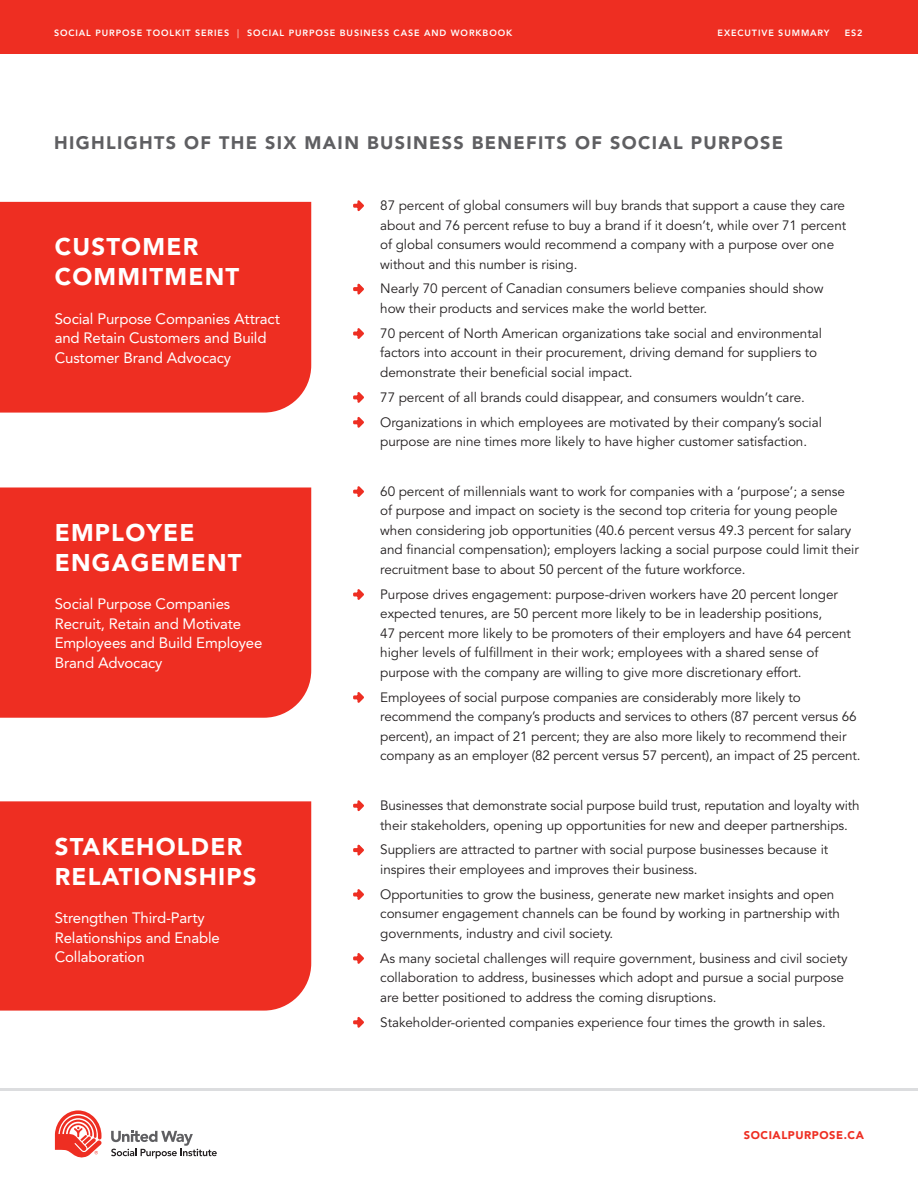
<style>
.page{position:relative;width:918px;height:1188px;background:#fff}
.page>*{position:absolute;margin:0;border:0;box-sizing:border-box;transform-origin:0 0}
.t1{font:900 24px/30px "Avenir LT Std";letter-spacing:.05em;color:#fff}
.t2{font:900 18px "Avenir LT Std";letter-spacing:.075em;color:#5f5f62}
.t3{font:15px/19.5px "Avenir LT Std";letter-spacing:-.01em;color:#fff}
.t4{font:13.5px/19.5px "Avenir LT Std";letter-spacing:-.005em;color:#231f20}
.t5{font:900 11.1px "Avenir LT Std";letter-spacing:.05em;color:#ee2e22}
.t6{font:800 9px "Avenir LT Std";letter-spacing:.1em;color:#fff}
.s1{font-weight:400}
</style>
<div class="page">
<div style="left:0;top:0;width:918px;height:54px;background:#ee2e22"></div>
<svg style="left:55px;top:1110px;width:46px;height:48px"></svg>
<svg style="left:111px;top:1131px;width:106px;height:27px"></svg>
<div style="left:0;top:202px;width:311px;height:211px;background:#ee2e22"></div>
<div style="left:0;top:487px;width:311px;height:231px;background:#ee2e22"></div>
<div style="left:0;top:801px;width:311px;height:210px;background:#ee2e22"></div>
<hr style="left:0;top:1088px;width:918px;height:2px;background:#dcdddf">
<p class="t6" style="left:54px;top:28px;width:460px">SOCIAL PURPOSE TOOLKIT SERIES <span class="s1">|</span> SOCIAL PURPOSE BUSINESS CASE AND WORKBOOK</p>
<p class="t6" style="left:718px;top:28px;width:113px">EXECUTIVE SUMMARY</p>
<p class="t6" style="left:845px;top:28px;width:19px">ES2</p>
<h2 class="t2" style="left:54px;top:131px;width:731px">HIGHLIGHTS OF THE SIX MAIN BUSINESS BENEFITS OF SOCIAL PURPOSE</h2>
<h1 class="t1" style="left:55px;top:232px;width:186px">CUSTOMER<br>COMMITMENT</h1>
<p class="t3" style="left:55px;top:309px;width:227px">Social Purpose Companies Attract and Retain Customers and Build<br>Customer Brand Advocacy</p>
<h1 class="t1" style="left:55px;top:518px;width:188px">EMPLOYEE<br>ENGAGEMENT</h1>
<p class="t3" style="left:55px;top:595px;width:209px">Social Purpose Companies<br>Recruit, Retain and Motivate<br>Employees and Build Employee<br>Brand Advocacy</p>
<h1 class="t1" style="left:55px;top:832px;width:203px">STAKEHOLDER<br>RELATIONSHIPS</h1>
<p class="t3" style="left:55px;top:908px;width:167px">Strengthen Third-Party<br>Relationships and Enable<br>Collaboration</p>
<p class="t4" style="left:380px;top:196px;width:468px">87 percent of global consumers will buy brands that support a cause they care about and 76 percent refuse to buy a brand if it doesn’t, while over 71 percent of global consumers would recommend a company with a purpose over one without and this number is rising.</p>
<p class="t4" style="left:380px;top:279px;width:445px">Nearly 70 percent of Canadian consumers believe companies should show how their products and services make the world better.</p>
<p class="t4" style="left:380px;top:324px;width:443px">70 percent of North American organizations take social and environmental factors into account in their procurement, driving demand for suppliers to demonstrate their beneficial social impact.</p>
<p class="t4" style="left:380px;top:385px;width:443px;line-height:24.9px">77 percent of all brands could disappear, and consumers wouldn’t care.<br>Organizations in which employees are motivated by their company’s social</p>
<p class="t4" style="left:380px;top:432px;width:428px">purpose are nine times more likely to have higher customer satisfaction.</p>
<p class="t4" style="left:380px;top:482px;width:480px">60 percent of millennials want to work for companies with a ‘purpose’; a sense of purpose and impact on society is the second top criteria for young people when considering job opportunities (40.6 percent versus 49.3 percent for salary and financial compensation); employers lacking a social purpose could limit their recruitment base to about 50 percent of the future workforce.</p>
<p class="t4" style="left:380px;top:585px;width:472px">Purpose drives engagement: purpose-driven workers have 20 percent longer expected tenures, are 50 percent more likely to be in leadership positions,<br>47 percent more likely to be promoters of their employers and have 64 percent higher levels of fulfillment in their work; employees with a shared sense of purpose with the company are willing to give more discretionary effort.</p>
<p class="t4" style="left:380px;top:688px;width:482px">Employees of social purpose companies are considerably more likely to recommend the company’s products and services to others (87 percent versus 66 percent), an impact of 21 percent; they are also more likely to recommend their company as an employer (82 percent versus 57 percent), an impact of 25 percent.</p>
<p class="t4" style="left:380px;top:796px;width:481px">Businesses that demonstrate social purpose build trust, reputation and loyalty with their stakeholders, opening up opportunities for new and deeper partnerships.</p>
<p class="t4" style="left:380px;top:840px;width:450px">Suppliers are attracted to partner with social purpose businesses because it inspires their employees and improves their business.</p>
<p class="t4" style="left:380px;top:885px;width:461px">Opportunities to grow the business, generate new market insights and open consumer engagement channels can be found by working in partnership with governments, industry and civil society.</p>
<p class="t4" style="left:380px;top:949px;width:469px">As many societal challenges will require government, business and civil society collaboration to address, businesses which adopt and pursue a social purpose are better positioned to address the coming disruptions.</p>
<p class="t4" style="left:380px;top:1013px;width:447px">Stakeholder-oriented companies experience four times the growth in sales.</p>
<p class="t5" style="left:744px;top:1129px;width:122px">SOCIALPURPOSE.CA</p>
</div>
